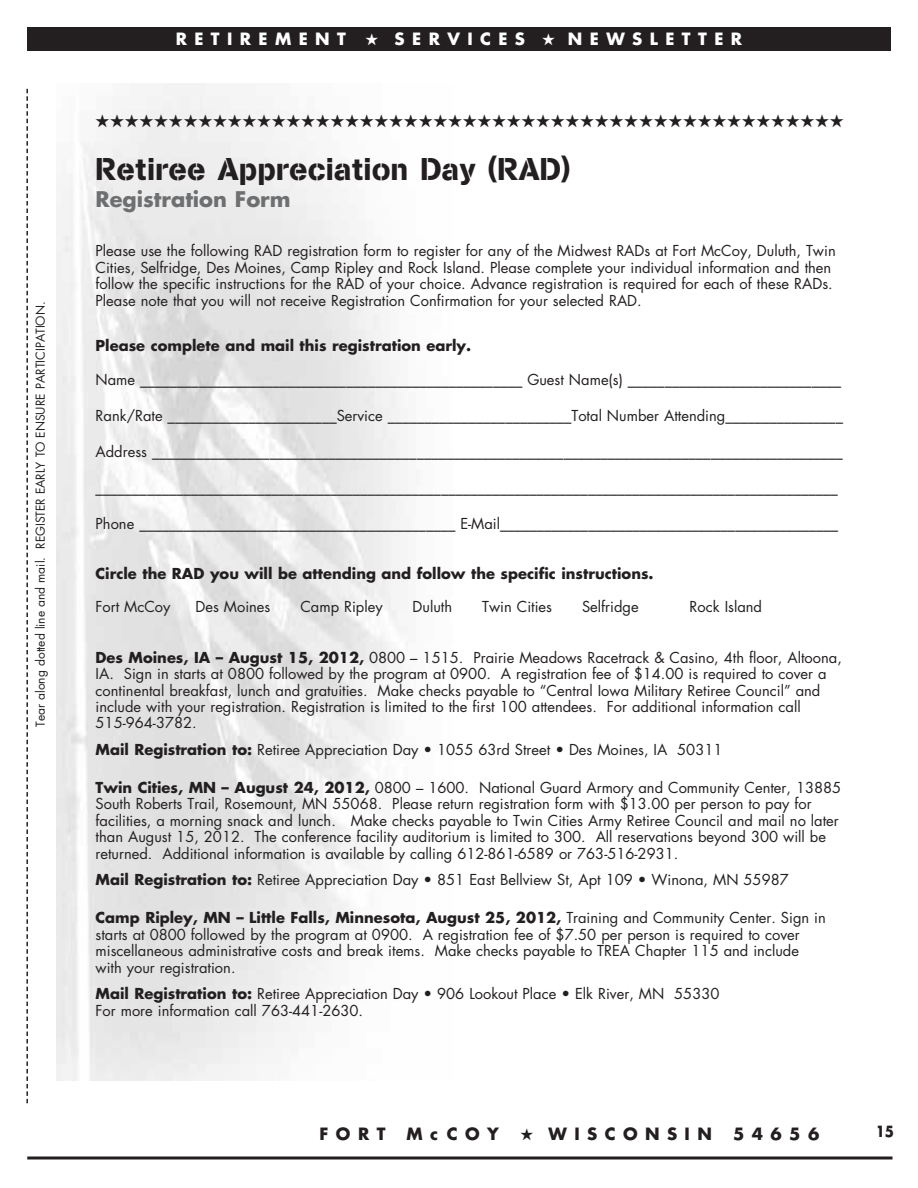
<style>
.page{position:relative;width:918px;height:1188px;background:#fff}
.page>*{position:absolute;margin:0;border:0;box-sizing:border-box;transform-origin:0 0}
.t1{font:33px "Cargo D";color:#231f20}
.t2{font:700 21px "Futura";color:#6d6f71}
.t3{font:18px "Zapf Dingbats ITC";color:#231f20}
.t4{font:700 16.5px "Futura";letter-spacing:.45em;color:#fff}
.t5{font:700 16.5px "Futura";letter-spacing:.45em;color:#231f20}
.t6{font:700 15px "Futura";color:#231f20;scale:.9 1}
.t7{font:14.7px/16.5px "Futura";color:#231f20}
.t8{font:700 14.7px "Futura";color:#231f20}
.t9{font:12px "Futura";color:#231f20}
.s1{font-weight:700}
</style>
<div class="page">
<div style="left:27px;top:27px;width:864px;height:24px;background:#231f20"></div>
<svg style="left:26px;top:89px;width:2px;height:1014px"></svg>
<svg style="left:27px;top:1156px;width:865px;height:4px;background:#595657"></svg>
<p class="t9" style="left:32px;top:727px;width:427px;rotate:-90deg">Tear along dotted line and mail. REGISTER EARLY TO ENSURE PARTICIPATION.</p>
<p class="t4" style="left:176px;top:27px;width:568px">RETIREMENT ★ SERVICES ★ NEWSLETTER</p>
<p class="t3" style="left:95px;top:112px;width:751px">★★★★★★★★★★★★★★★★★★★★★★★★★★★★★★★★★★★★★★★★★★★★★★★★★★★</p>
<h1 class="t1" style="left:96px;top:149px;width:476px">Retiree Appreciation Day (RAD)</h1>
<h2 class="t2" style="left:96px;top:184px;width:196px">Registration Form</h2>
<p class="t7" style="left:96px;top:242px;width:742px">Please use the following RAD registration form to register for any of the Midwest RADs at Fort McCoy, Duluth, Twin Cities, Selfridge, Des Moines, Camp Ripley and Rock Island. Please complete your individual information and then follow the specific instructions for the RAD of your choice. Advance registration is required for each of these RADs.<br>Please note that you will not receive Registration Confirmation for your selected RAD.</p>
<p class="t8" style="left:96px;top:335px;width:377px">Please complete and mail this registration early.</p>
<p class="t7" style="left:96px;top:371px;width:747px">Name ____________________________________________________ Guest Name(s) _____________________________</p>
<p class="t7" style="left:96px;top:407px;width:749px">Rank/Rate _______________________Service _________________________Total Number Attending________________</p>
<p class="t7" style="left:96px;top:443px;width:749px">Address ______________________________________________________________________________________________</p>
<p class="t7" style="left:96px;top:479px;width:744px">_____________________________________________________________________________________________________</p>
<p class="t7" style="left:96px;top:515px;width:744px">Phone ___________________________________________ E-Mail______________________________________________</p>
<p class="t8" style="left:96px;top:563px;width:560px">Circle the RAD you will be attending and follow the specific instructions.</p>
<p class="t7" style="left:96px;top:598px;width:77px">Fort McCoy</p>
<p class="t7" style="left:195px;top:598px;width:76px">Des Moines</p>
<p class="t7" style="left:300px;top:598px;width:84px">Camp Ripley</p>
<p class="t7" style="left:413px;top:598px;width:41px">Duluth</p>
<p class="t7" style="left:482px;top:598px;width:71px">Twin Cities</p>
<p class="t7" style="left:582px;top:598px;width:58px">Selfridge</p>
<p class="t7" style="left:690px;top:598px;width:74px">Rock Island</p>
<p class="t7" style="left:96px;top:649px;width:748px"><span class="s1">Des Moines, IA – August 15, 2012,</span> 0800 – 1515. Prairie Meadows Racetrack &amp; Casino, 4th floor, Altoona, IA. Sign in starts at 0800 followed by the program at 0900. A registration fee of $14.00 is required to cover a continental breakfast, lunch and gratuities. Make checks payable to “Central Iowa Military Retiree Council” and include with your registration. Registration is limited to the first 100 attendees. For additional information call 515-964-3782.</p>
<p class="t7" style="left:96px;top:741px;width:628px"><span class="s1">Mail Registration to:</span> Retiree Appreciation Day • 1055 63rd Street • Des Moines, IA 50311</p>
<p class="t7" style="left:96px;top:779px;width:747px"><span class="s1">Twin Cities, MN – August 24, 2012,</span> 0800 – 1600. National Guard Armory and Community Center, 13885<br>South Roberts Trail, Rosemount, MN 55068. Please return registration form with $13.00 per person to pay for facilities, a morning snack and lunch. Make checks payable to Twin Cities Army Retiree Council and mail no later than August 15, 2012. The conference facility auditorium is limited to 300. All reservations beyond 300 will be returned. Additional information is available by calling 612-861-6589 or 763-516-2931.</p>
<p class="t7" style="left:96px;top:871px;width:695px"><span class="s1">Mail Registration to:</span> Retiree Appreciation Day • 851 East Bellview St, Apt 109 • Winona, MN 55987</p>
<p class="t7" style="left:96px;top:910px;width:732px"><span class="s1">Camp Ripley, MN – Little Falls, Minnesota, August 25, 2012,</span> Training and Community Center. Sign in starts at 0800 followed by the program at 0900. A registration fee of $7.50 per person is required to cover miscellaneous administrative costs and break items. Make checks payable to TREA Chapter 115 and include with your registration.</p>
<p class="t7" style="left:96px;top:985px;width:625px"><span class="s1">Mail Registration to:</span> Retiree Appreciation Day • 906 Lookout Place • Elk River, MN 55330<br>For more information call 763-441-2630.</p>
<p class="t5" style="left:320px;top:1122px;width:67px">FORT</p>
<p class="t5" style="left:407px;top:1122px;width:94px">McCOY</p>
<p class="t5" style="left:520px;top:1122px;width:193px">★ WISCONSIN</p>
<p class="t5" style="left:733px;top:1122px;width:88px">54656</p>
<p class="t6" style="left:876px;top:1121px;width:22px">15</p>
</div>
